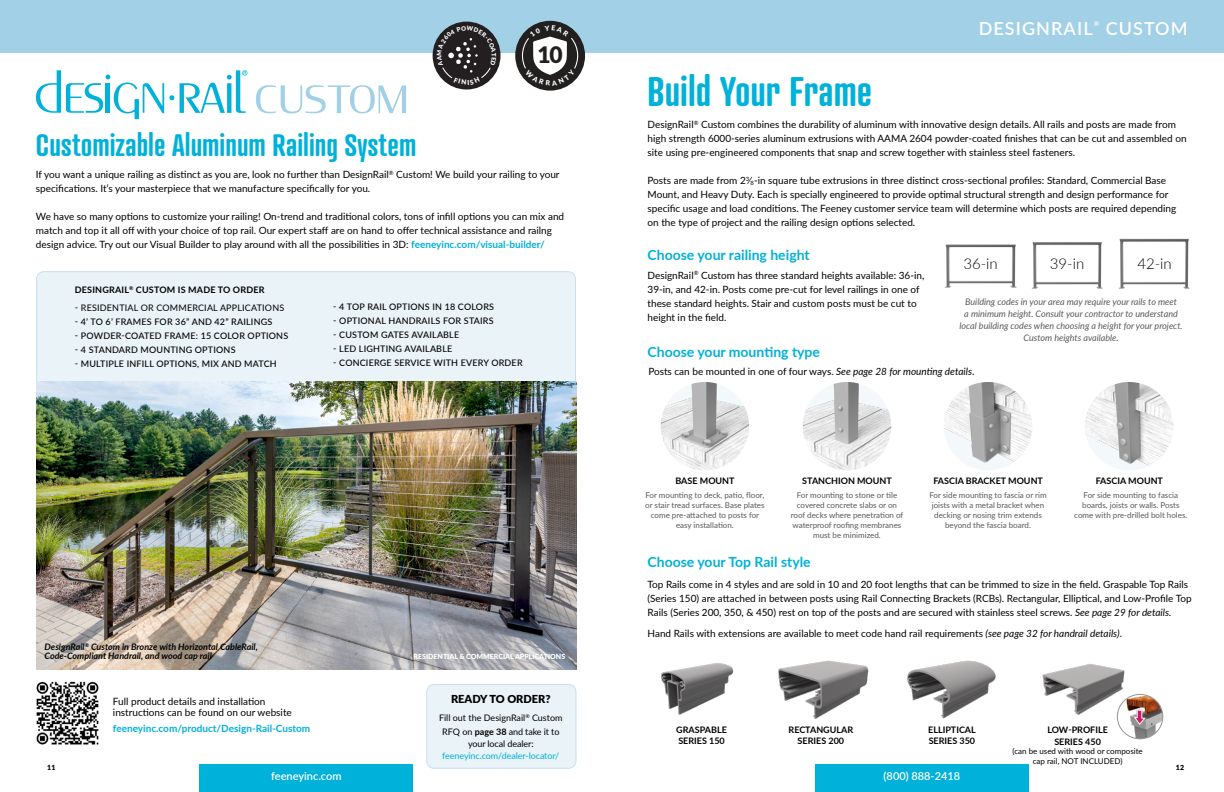
<style>
.page{position:relative;width:1224px;height:792px;background:#fff}
.page>*{position:absolute;margin:0;border:0;box-sizing:border-box;transform-origin:0 0}
.t1{font:600 40px "Atrament";color:#00b1da}
.t2{font:600 30px "Atrament";color:#00b1da}
.t3{font:900 22.8px "Lato";color:#221f1f}
.t4{font:600 18px "Lato";letter-spacing:.06em;color:#fff}
.t5{font:300 15px "Lato";color:#000}
.t6{font:700 14px "Lato";color:#00b1da}
.t7{font:600 11px "Lato";color:#fff}
.t8{font:900 11px "Lato";color:#000}
.t9{font:10px/14px "Lato";color:#000}
.t10{font:700 10px "Lato";color:#00b1da}
.t11{font:500 9px "Lato";letter-spacing:.02em;color:#000}
.t12{font:italic 9px/12px "Lato";color:#58595b;text-align:center}
.t13{font:700 9px/10.8px "Lato";color:#000}
.t14{font:italic 700 9px/9px "Lato";color:#000}
.t15{font:9px/14px "Lato";color:#000;text-align:center}
.t16{font:9px "Lato";letter-spacing:.02em;color:#000}
.t17{font:700 9px "Lato";letter-spacing:.02em;color:#000}
.t18{font:9px "Lato";letter-spacing:-.01em;color:#00b1da}
.t19{font:8px/10px "Lato";color:#58595b;text-align:center}
.t20{font:8px/9.6px "Lato";color:#000;text-align:center}
.t21{font:900 7px "Lato";color:#fff}
.t22{font:900 7px "Lato";color:#000}
.s1{font-weight:700;color:#00b1da}
.s2{font-size:5.8px}
.s3{font-style:italic}
.s4{font-weight:700}
</style>
<div class="page">
<div style="left:200px;top:764px;width:213px;height:28px;background:#00b1da"></div>
<div style="left:815px;top:764px;width:214px;height:28px;background:#00b1da"></div>
<div style="left:37px;top:272px;width:538px;height:138px;background:#eaf3f8;border-radius:7px"></div>
<div style="left:0;top:0;width:1224px;height:52px;background:#a1d0e7"></div>
<img style="left:36px;top:382px;width:540px;height:287px">
<img style="left:1119px;top:238px;width:70px;height:50px">
<img style="left:945px;top:244px;width:71px;height:44px">
<img style="left:1032px;top:242px;width:71px;height:46px">
<img style="left:1117px;top:694px;width:46px;height:45px">
<div style="left:1117px;top:694px;width:46px;height:45px;border:1px solid #939598;border-radius:50%"></div>
<img style="left:907px;top:660px;width:89px;height:59px">
<img style="left:778px;top:660px;width:91px;height:59px">
<img style="left:1042px;top:663px;width:83px;height:54px">
<img style="left:661px;top:663px;width:73px;height:52px">
<img style="left:661px;top:382px;width:88px;height:88px;border-radius:44px">
<img style="left:803px;top:382px;width:88px;height:88px;border-radius:44px">
<img style="left:944px;top:382px;width:88px;height:88px;border-radius:44px">
<img style="left:1085px;top:382px;width:88px;height:88px;border-radius:44px">
<img style="left:36px;top:681px;width:62px;height:64px">
<svg style="left:36px;top:70px;width:138px;height:49px"></svg>
<svg style="left:180px;top:70px;width:67px;height:43px"></svg>
<svg style="left:256px;top:85px;width:150px;height:28px"></svg>
<div style="left:427px;top:685px;width:149px;height:83px;background:#eaf3f8;border-radius:7px"></div>
<div style="left:427px;top:684px;width:149px;height:85px;border:1px solid #c5e0ef;border-radius:7px"></div>
<div style="left:433px;top:22px;width:68px;height:68px;background:#231f20;border-radius:50%"></div>
<div style="left:515px;top:21px;width:70px;height:70px;background:#221f1f;border-radius:50%"></div>
<svg style="left:437px;top:26px;width:59px;height:59px"></svg>
<svg style="left:521px;top:25px;width:58px;height:61px"></svg>
<h2 class="t2" style="left:36px;top:126px;width:382px">Customizable Aluminum Railing System</h2>
<h3 class="t3" style="left:537px;top:38px;width:27px">10</h3>
<p class="t9" style="left:36px;top:167px;width:525px">If you want a unique railing as distinct as you are, look no further than DesignRail<sup>®</sup> Custom! We build your railing to your specifications. It’s your masterpiece that we manufacture specifically for you.</p>
<p class="t9" style="left:36px;top:209px;width:530px">We have so many options to customize your railing! On-trend and traditional colors, tons of infill options you can mix and match and top it all off with your choice of top rail. Our expert staff are on hand to offer technical assistance and railng design advice. Try out our Visual Builder to play around with all the possibilities in 3D: <span class="s1">feeneyinc.com/visual-builder/</span></p>
<p class="t17" style="left:75px;top:283px;width:191px">DESINGRAIL<sup>®</sup> CUSTOM IS MADE TO ORDER</p>
<p class="t16" style="left:75px;top:301px;width:211px">- RESIDENTIAL OR COMMERCIAL APPLICATIONS</p>
<p class="t11" style="left:75px;top:315px;width:199px">- 4’ TO 6’ FRAMES FOR 36” AND 42” RAILINGS</p>
<p class="t11" style="left:75px;top:329px;width:215px">- POWDER-COATED FRAME: 15 COLOR OPTIONS</p>
<p class="t11" style="left:75px;top:343px;width:162px">- 4 STANDARD MOUNTING OPTIONS</p>
<p class="t11" style="left:75px;top:357px;width:203px">- MULTIPLE INFILL OPTIONS, MIX AND MATCH</p>
<p class="t11" style="left:333px;top:300px;width:162px">- 4 TOP RAIL OPTIONS IN 18 COLORS</p>
<p class="t11" style="left:333px;top:314px;width:162px">- OPTIONAL HANDRAILS FOR STAIRS</p>
<p class="t11" style="left:333px;top:328px;width:128px">- CUSTOM GATES AVAILABLE</p>
<p class="t11" style="left:333px;top:342px;width:121px">- LED LIGHTING AVAILABLE</p>
<p class="t11" style="left:333px;top:356px;width:191px">- CONCIERGE SERVICE WITH EVERY ORDER</p>
<p class="t14" style="left:45px;top:642px;width:215px">DesignRail<sup>®</sup> Custom in Bronze with Horizontal CableRail,<br>Code-Compliant Handrail, and wood cap rail</p>
<p class="t21" style="left:414px;top:651px;width:153px">RESIDENTIAL &amp; COMMERCIAL APPLICATIONS</p>
<h1 class="t1" style="left:648px;top:67px;width:226px">Build Your Frame</h1>
<h3 class="t4" style="left:979px;top:16px;width:211px">DESIGNRAIL<sup>®</sup> CUSTOM</h3>
<p class="t9" style="left:648px;top:117px;width:541px">DesignRail<sup>®</sup> Custom combines the durability of aluminum with innovative design details. All rails and posts are made from high strength 6000-series aluminum extrusions with AAMA 2604 powder-coated finishes that can be cut and assembled on site using pre-engineered components that snap and screw together with stainless steel fasteners.</p>
<p class="t9" style="left:648px;top:173px;width:530px">Posts are made from 2<sup>3</sup>⁄<span class="s2">8</span>-in square tube extrusions in three distinct cross-sectional profiles: Standard, Commercial Base Mount, and Heavy Duty. Each is specially engineered to provide optimal structural strength and design performance for specific usage and load conditions. The Feeney customer service team will determine which posts are required depending on the type of project and the railing design options selected.</p>
<h3 class="t6" style="left:648px;top:245px;width:164px">Choose your railing height</h3>
<p class="t9" style="left:648px;top:267px;width:278px">DesignRail<sup>®</sup> Custom has three standard heights available: 36-in, 39-in, and 42-in. Posts come pre-cut for level railings in one of these standard heights. Stair and custom posts must be cut to height in the field.</p>
<h3 class="t6" style="left:648px;top:342px;width:174px">Choose your mounting type</h3>
<h3 class="t5" style="left:963px;top:253px;width:36px">36-in</h3>
<h3 class="t5" style="left:1050px;top:253px;width:36px">39-in</h3>
<h3 class="t5" style="left:1137px;top:253px;width:36px">42-in</h3>
<p class="t12" style="left:959px;top:296px;width:225px">Building codes in your area may require your rails to meet<br>a minimum height. Consult your contractor to understand local building codes when choosing a height for your project.<br>Custom heights available.</p>
<p class="t9" style="left:648px;top:364px;width:328px">Posts can be mounted in one of four ways. <span class="s3">See page 28 for mounting details</span>.</p>
<p class="t13" style="left:675px;top:475px;width:61px">BASE MOUNT</p>
<p class="t19" style="left:645px;top:490px;width:121px">For mounting to deck, patio, floor, or stair tread surfaces. Base plates come pre-attached to posts for easy installation.</p>
<p class="t13" style="left:802px;top:475px;width:91px">STANCHION MOUNT</p>
<p class="t19" style="left:791px;top:490px;width:114px">For mounting to stone or tile covered concrete slabs or on roof decks where penetration of waterproof roofing membranes must be minimized.</p>
<h3 class="t6" style="left:648px;top:552px;width:165px">Choose your Top Rail style</h3>
<p class="t13" style="left:933px;top:475px;width:111px">FASCIA BRACKET MOUNT</p>
<p class="t19" style="left:929px;top:490px;width:119px">For side mounting to fascia or rim joists with a metal bracket when decking or nosing trim extends beyond the fascia board.</p>
<p class="t13" style="left:1096px;top:475px;width:69px">FASCIA MOUNT</p>
<p class="t19" style="left:1074px;top:490px;width:115px">For side mounting to fascia boards, joists or walls. Posts come with pre-drilled bolt holes.</p>
<p class="t9" style="left:648px;top:577px;width:546px">Top Rails come in 4 styles and are sold in 10 and 20 foot lengths that can be trimmed to size in the field. Graspable Top Rails (Series 150) are attached in between posts using Rail Connecting Brackets (RCBs). Rectangular, Elliptical, and Low-Profile Top<br>Rails (Series 200, 350, &amp; 450) rest on top of the posts and are secured with stainless steel screws. <span class="s3">See page 29 for details.</span></p>
<p class="t9" style="left:648px;top:626px;width:476px">Hand Rails with extensions are available to meet code hand rail requirements <span class="s3">(see page 32 for handrail details)</span>.</p>
<p class="t8" style="left:451px;top:690px;width:101px">READY TO ORDER?</p>
<p class="t15" style="left:439px;top:711px;width:125px">Fill out the DesignRail<sup>®</sup> Custom<br>RFQ on <span class="s4">page 38</span> and take it to</p>
<p class="t15" style="left:468px;top:737px;width:67px">your local dealer:</p>
<p class="t18" style="left:442px;top:750px;width:119px">feeneyinc.com/dealer-locator/</p>
<p class="t9" style="left:113px;top:695px;width:180px;line-height:11px">Full product details and installation instructions can be found on our website</p>
<p class="t10" style="left:113px;top:721px;width:199px">feeneyinc.com/product/Design-Rail-Custom</p>
<p class="t13" style="left:928px;top:724px;width:49px">ELLIPTICAL<br>SERIES 350</p>
<p class="t13" style="left:1047px;top:723px;width:62px;line-height:12px;text-align:center">LOW-PROFILE<br>SERIES 450</p>
<p class="t20" style="left:1012px;top:746px;width:132px">(can be used with wood or composite cap rail, NOT INCLUDED)</p>
<p class="t13" style="left:676px;top:724px;width:52px">GRASPABLE<br>SERIES 150</p>
<p class="t13" style="left:789px;top:724px;width:66px;text-align:center">RECTANGULAR<br>SERIES 200</p>
<p class="t22" style="left:47px;top:762px;width:10px">11</p>
<p class="t22" style="left:1176px;top:762px;width:10px">12</p>
<p class="t7" style="left:271px;top:768px;width:72px">feeneyinc.com</p>
<p class="t7" style="left:884px;top:768px;width:78px">(800) 888-2418</p>
</div>
